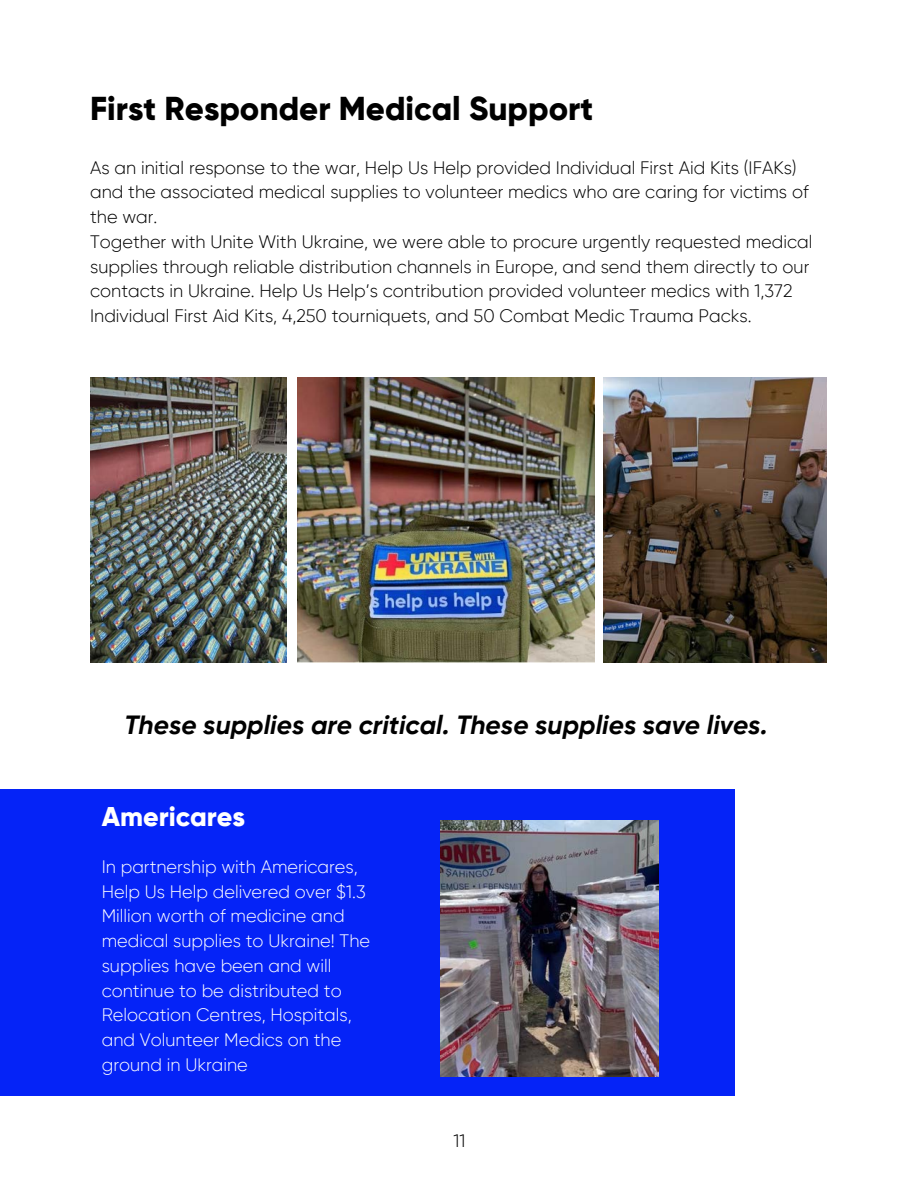
<style>
.page{position:relative;width:918px;height:1188px;background:#fff}
.page>*{position:absolute;margin:0;border:0;box-sizing:border-box;transform-origin:0 0}
.t1{font:800 33px "Gilroy";color:#000}
.t2{font:800 27px "Gilroy";color:#fff}
.t3{font:italic 700 26.25px "Gilroy";color:#000}
.t4{font:300 18px/24.8px "Gilroy";color:#000}
.t5{font:300 18px/24.8px "Gilroy";color:#fff}
</style>
<div class="page">
<img style="left:297px;top:378px;width:297px;height:284px">
<img style="left:90px;top:378px;width:197px;height:284px">
<img style="left:604px;top:378px;width:223px;height:284px">
<div style="left:0;top:790px;width:735px;height:306px;background:#0523f7"></div>
<img style="left:440px;top:820px;width:219px;height:257px">
<p class="t1" style="left:90px;top:94px;width:505px">First Responder Medical Support</p>
<p class="t4" style="left:90px;top:156px;width:720px">As an initial response to the war, Help Us Help provided Individual First Aid Kits (IFAKs) and the associated medical supplies to volunteer medics who are caring for victims of the war.</p>
<p class="t4" style="left:90px;top:230px;width:724px">Together with Unite With Ukraine, we were able to procure urgently requested medical supplies through reliable distribution channels in Europe, and send them directly to our contacts in Ukraine. Help Us Help’s contribution provided volunteer medics with 1,372<br>Individual First Aid Kits, 4,250 tourniquets, and 50 Combat Medic Trauma Packs.</p>
<p class="t3" style="left:124px;top:714px;width:645px">These supplies are critical. These supplies save lives.</p>
<p class="t2" style="left:102px;top:806px;width:145px">Americares</p>
<p class="t5" style="left:102px;top:856px;width:270px">In partnership with Americares,<br>Help Us Help delivered over $1.3<br>Million worth of medicine and medical supplies to Ukraine! The supplies have been and will continue to be distributed to<br>Relocation Centres, Hospitals, and Volunteer Medics on the ground in Ukraine</p>
<p class="t4" style="left:454px;top:1129px;width:13px">11</p>
</div>
